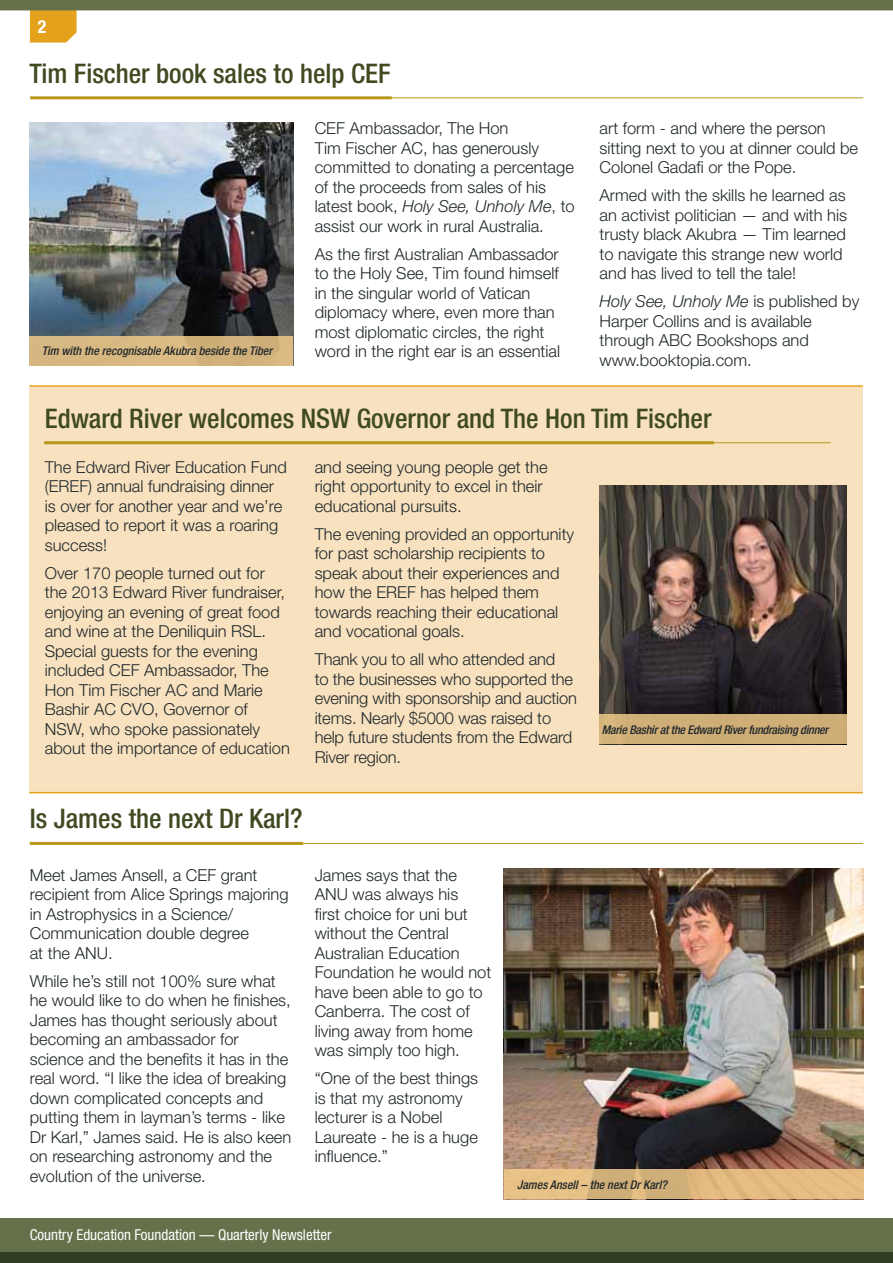
<style>
.page{position:relative;width:893px;height:1263px;background:#fff}
.page>*{position:absolute;margin:0;border:0;box-sizing:border-box;transform-origin:0 0}
.t1{font:500 condensed 27px "Helvetica Neue LT Std";color:#3f4a21}
.t2{font:700 condensed 18px "Helvetica Neue LT Std";color:#fff}
.t3{font:300 16.5px/19.5px "Helvetica Neue LT Std";color:#20282b}
.t4{font:condensed 15px "Helvetica Neue LT Std";color:#fff}
.t5{font:italic 500 condensed 12px "Helvetica Neue LT Std";color:#20282b}
.t6{font:italic 500 condensed 12px "Helvetica Neue LT Std";letter-spacing:-.02em;color:#20282b}
.s1{font-style:italic}
</style>
<div class="page">
<div style="left:0;top:1218px;width:893px;height:45px;background:#65714b"></div>
<div style="left:0;top:1252px;width:893px;height:11px;background:#303d21"></div>
<svg style="left:0;top:0;width:893px;height:43px"></svg>
<img style="left:30px;top:123px;width:263px;height:213px">
<hr style="left:30px;top:97px;width:833px;height:1px;background:#b9971a">
<hr style="left:30px;top:96px;width:362px;height:3px;background:#b9971a">
<hr style="left:30px;top:843px;width:833px;height:1px;background:#b9971a">
<hr style="left:30px;top:842px;width:273px;height:3px;background:#b9971a">
<div style="left:29px;top:387px;width:834px;height:406px;background:#f7e1bf"></div>
<hr style="left:45px;top:442px;width:786px;height:1px;background:#b9971a">
<hr style="left:44px;top:441px;width:670px;height:3px;background:#b9971a">
<hr style="left:29px;top:385px;width:834px;height:2px;background:#e4a11b">
<hr style="left:29px;top:792px;width:834px;height:1px;background:#e4a11b">
<img style="left:600px;top:486px;width:247px;height:228px">
<img style="left:504px;top:869px;width:359px;height:300px">
<div style="left:30px;top:336px;width:263px;height:30px;background:#d7b882"></div>
<svg style="left:504px;top:1169px;width:359px;height:30px;background:#dfb980"></svg>
<div style="left:600px;top:714px;width:247px;height:30px;background:#cead77"></div>
<p class="t2" style="left:38px;top:16px;width:10px">2</p>
<h1 class="t1" style="left:29px;top:58px;width:363px">Tim Fischer book sales to help CEF</h1>
<p class="t5" style="left:42px;top:344px;width:232px">Tim with the recognisable Akubra beside the Tiber</p>
<p class="t3" style="left:315px;top:118px;width:262px">CEF Ambassador, The Hon<br>Tim Fischer AC, has generously committed to donating a percentage of the proceeds from sales of his latest book, <span class="s1">Holy See, Unholy Me</span>, to assist our work in rural Australia.</p>
<p class="t3" style="left:315px;top:244px;width:247px">As the first Australian Ambassador to the Holy See, Tim found himself in the singular world of Vatican diplomacy where, even more than most diplomatic circles, the right word in the right ear is an essential</p>
<p class="t3" style="left:600px;top:118px;width:260px">art form - and where the person sitting next to you at dinner could be<br>Colonel Gadafi or the Pope.</p>
<p class="t3" style="left:600px;top:185px;width:249px">Armed with the skills he learned as an activist politician — and with his trusty black Akubra — Tim learned to navigate this strange new world and has lived to tell the tale!</p>
<p class="t3" style="left:600px;top:291px;width:261px"><span class="s1">Holy See, Unholy Me</span> is published by<br>Harper Collins and is available through ABC Bookshops and www.booktopia.com.</p>
<h1 class="t1" style="left:45px;top:402px;width:668px">Edward River welcomes NSW Governor and The Hon Tim Fischer</h1>
<p class="t3" style="left:45px;top:457px;width:244px">The Edward River Education Fund (EREF) annual fundraising dinner is over for another year and we’re pleased to report it was a roaring success!</p>
<p class="t3" style="left:45px;top:563px;width:247px">Over 170 people turned out for the 2013 Edward River fundraiser, enjoying an evening of great food and wine at the Deniliquin RSL.<br>Special guests for the evening included CEF Ambassador, The<br>Hon Tim Fischer AC and Marie<br>Bashir AC CVO, Governor of<br>NSW, who spoke passionately about the importance of education</p>
<p class="t3" style="left:315px;top:457px;width:234px">and seeing young people get the right opportunity to excel in their educational pursuits.</p>
<p class="t3" style="left:315px;top:524px;width:261px">The evening provided an opportunity for past scholarship recipients to speak about their experiences and how the EREF has helped them towards reaching their educational and vocational goals.</p>
<p class="t3" style="left:315px;top:649px;width:264px">Thank you to all who attended and<br>to the businesses who supported the evening with sponsorship and auction items. Nearly $5000 was raised to help future students from the Edward<br>River region.</p>
<p class="t6" style="left:602px;top:722px;width:228px">Marie Bashir at the Edward River fundraising dinner</p>
<h1 class="t1" style="left:30px;top:803px;width:274px">Is James the next Dr Karl?</h1>
<p class="t3" style="left:30px;top:865px;width:260px">Meet James Ansell, a CEF grant recipient from Alice Springs majoring in Astrophysics in a Science/<br>Communication double degree<br>at the ANU.</p>
<p class="t3" style="left:30px;top:971px;width:263px">While he’s still not 100% sure what he would like to do when he finishes, James has thought seriously about becoming an ambassador for science and the benefits it has in the real word. “I like the idea of breaking down complicated concepts and putting them in layman’s terms - like Dr Karl,” James said. He is also keen on researching astronomy and the evolution of the universe.</p>
<p class="t3" style="left:315px;top:865px;width:178px">James says that the<br>ANU was always his<br>first choice for uni but without the Central<br>Australian Education<br>Foundation he would not have been able to go to<br>Canberra. The cost of living away from home was simply too high.</p>
<p class="t3" style="left:315px;top:1068px;width:165px">“One of the best things is that my astronomy lecturer is a Nobel<br>Laureate - he is a huge influence.”</p>
<p class="t5" style="left:517px;top:1177px;width:151px">James Ansell – the next Dr Karl?</p>
<p class="t4" style="left:30px;top:1226px;width:303px">Country Education Foundation — Quarterly Newsletter</p>
</div>
